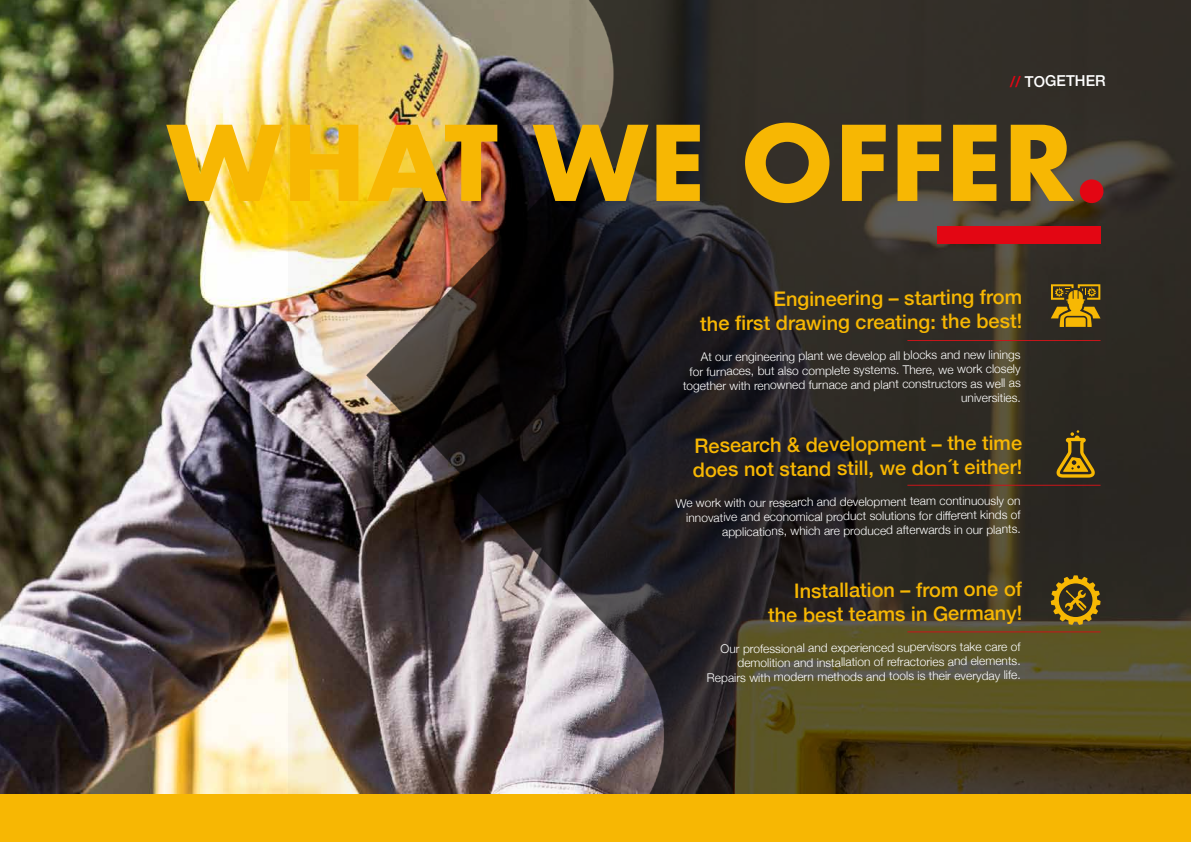
<style>
.page{position:relative;width:1191px;height:842px;background:#fff}
.page>*{position:absolute;margin:0;border:0;box-sizing:border-box;transform-origin:0 0}
.t1{font:700 101.1px "Futura";color:#f7b703}
.t2{font:500 20px/23.9px "Helvetica Neue";color:#f7b703;text-align:right}
.t3{font:500 15px "Helvetica Neue";color:#fff}
.t4{font:300 12px/14.4px "Helvetica Neue";color:#fff;text-align:right}
.s1{color:#e30613}
</style>
<div class="page">
<img style="left:0;top:0;width:288px;height:794px">
<img style="left:288px;top:0;width:903px;height:794px">
<div style="left:0;top:794px;width:1191px;height:48px;background:#f7b703"></div>
<div style="left:937px;top:227px;width:163px;height:17px;background:#e30613"></div>
<svg style="left:1050px;top:575px;width:50px;height:50px;background:#7e6317"></svg>
<svg style="left:1050px;top:284px;width:50px;height:43px;background:#967412"></svg>
<svg style="left:1054px;top:430px;width:42px;height:48px;background:#6d5617"></svg>
<hr style="left:907px;top:340px;width:193px;height:1px;background:#ca151a">
<hr style="left:907px;top:485px;width:193px;height:1px;background:#ca151a">
<hr style="left:907px;top:631px;width:193px;height:1px;background:#ca151a">
<p class="t3" style="left:1009px;top:70px;width:97px;rotate:-1deg"><span class="s1">//</span> TOGETHER</p>
<h1 class="t1" style="left:166px;top:90px;width:944px">WHAT WE OFFER<span class="s1">.</span></h1>
<h2 class="t2" style="left:700px;top:284px;width:324px;line-height:24.3px">Engineering – starting from<br>the first drawing creating: the best!</h2>
<p class="t4" style="left:683px;top:347px;width:339px">At our engineering plant we develop all blocks and new linings<br>for furnaces, but also complete systems. There, we work closely together with renowned furnace and plant constructors as well as</p>
<p class="t4" style="left:961px;top:390px;width:61px">universities.</p>
<h2 class="t2" style="left:693px;top:431px;width:331px;text-align:left">Research &amp; development – the time does not stand still, we don´t either!</h2>
<p class="t4" style="left:675px;top:494px;width:347px">We work with our research and development team continuously on innovative and economical product solutions for different kinds of applications, which are produced afterwards in our plants.</p>
<h2 class="t2" style="left:768px;top:576px;width:256px">Installation – from one of the best teams in Germany!</h2>
<p class="t4" style="left:707px;top:639px;width:315px">Our professional and experienced supervisors take care of demolition and installation of refractories and elements.<br>Repairs with modern methods and tools is their everyday life.</p>
</div>
